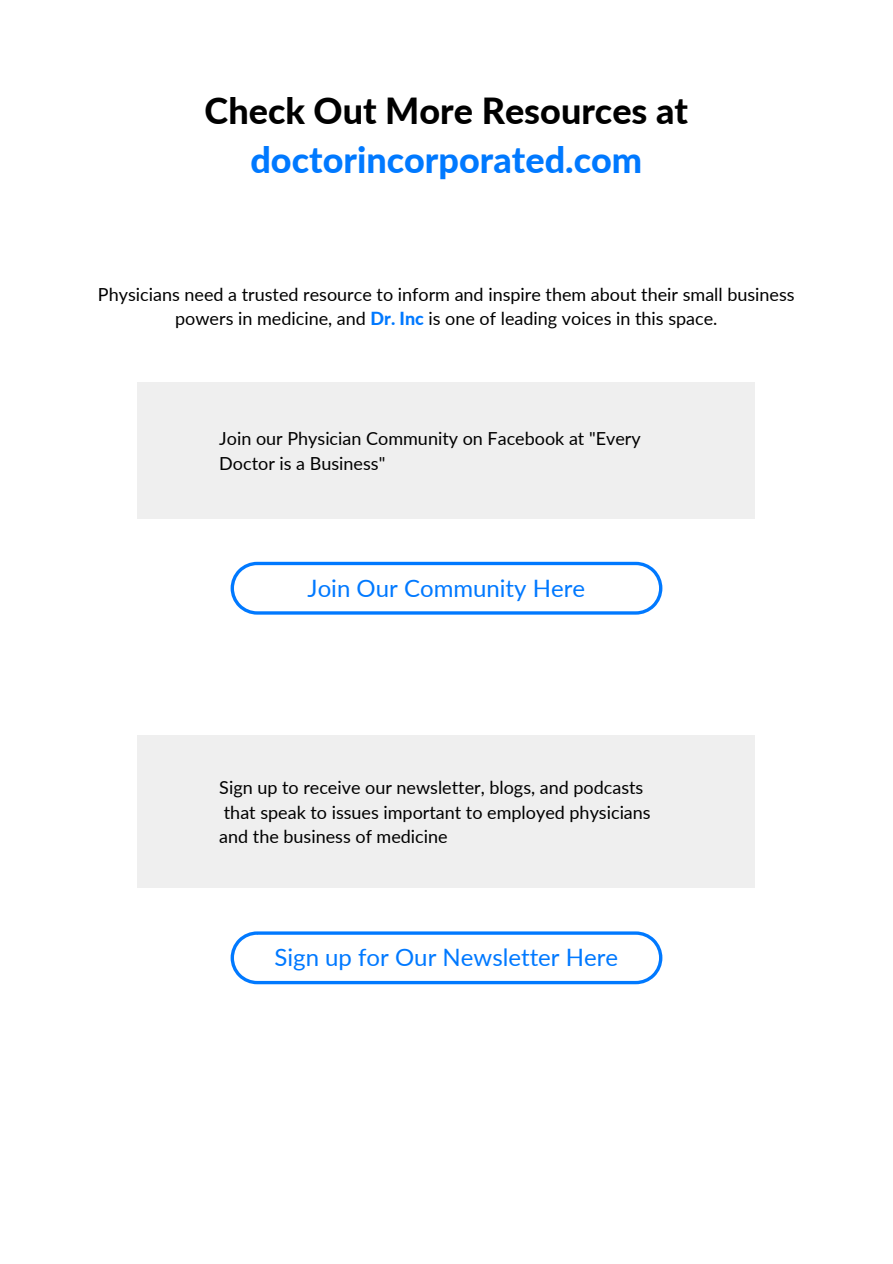
<style>
.page{position:relative;width:893px;height:1264px;background:#fff}
.page>*{position:absolute;margin:0;border:0;box-sizing:border-box;transform-origin:0 0}
.t1{font:800 36px "Lato";color:#000}
.t2{font:800 36px "Lato";color:#0079ff}
.t3{font:24px "Lato";color:#0079ff}
.t4{font:18px/24.8px "Lato";color:#000}
.s1{font-weight:800;color:#0079ff}
</style>
<div class="page">
<div style="left:137px;top:735px;width:617px;height:153px;background:#efefef"></div>
<div style="left:137px;top:382px;width:617px;height:136px;background:#efefef"></div>
<svg style="left:230px;top:931px;width:432px;height:53px"></svg>
<svg style="left:230px;top:562px;width:432px;height:52px"></svg>
<h1 class="t1" style="left:204px;top:88px;width:485px">Check Out More Resources at</h1>
<h1 class="t2" style="left:250px;top:138px;width:393px">doctorincorporated.com</h1>
<p class="t4" style="left:98px;top:281px;width:698px;text-align:center">Physicians need a trusted resource to inform and inspire them about their small business powers in medicine, and <span class="s1">Dr. Inc</span> is one of leading voices in this space.</p>
<p class="t4" style="left:219px;top:425px;width:423px">Join our Physician Community on Facebook at "Every<br>Doctor is a Business"</p>
<h2 class="t3" style="left:307px;top:573px;width:279px">Join Our Community Here</h2>
<p class="t4" style="left:219px;top:774px;width:433px">Sign up to receive our newsletter, blogs, and podcasts that speak to issues important to employed physicians and the business of medicine</p>
<h2 class="t3" style="left:274px;top:942px;width:345px">Sign up for Our Newsletter Here</h2>
</div>
